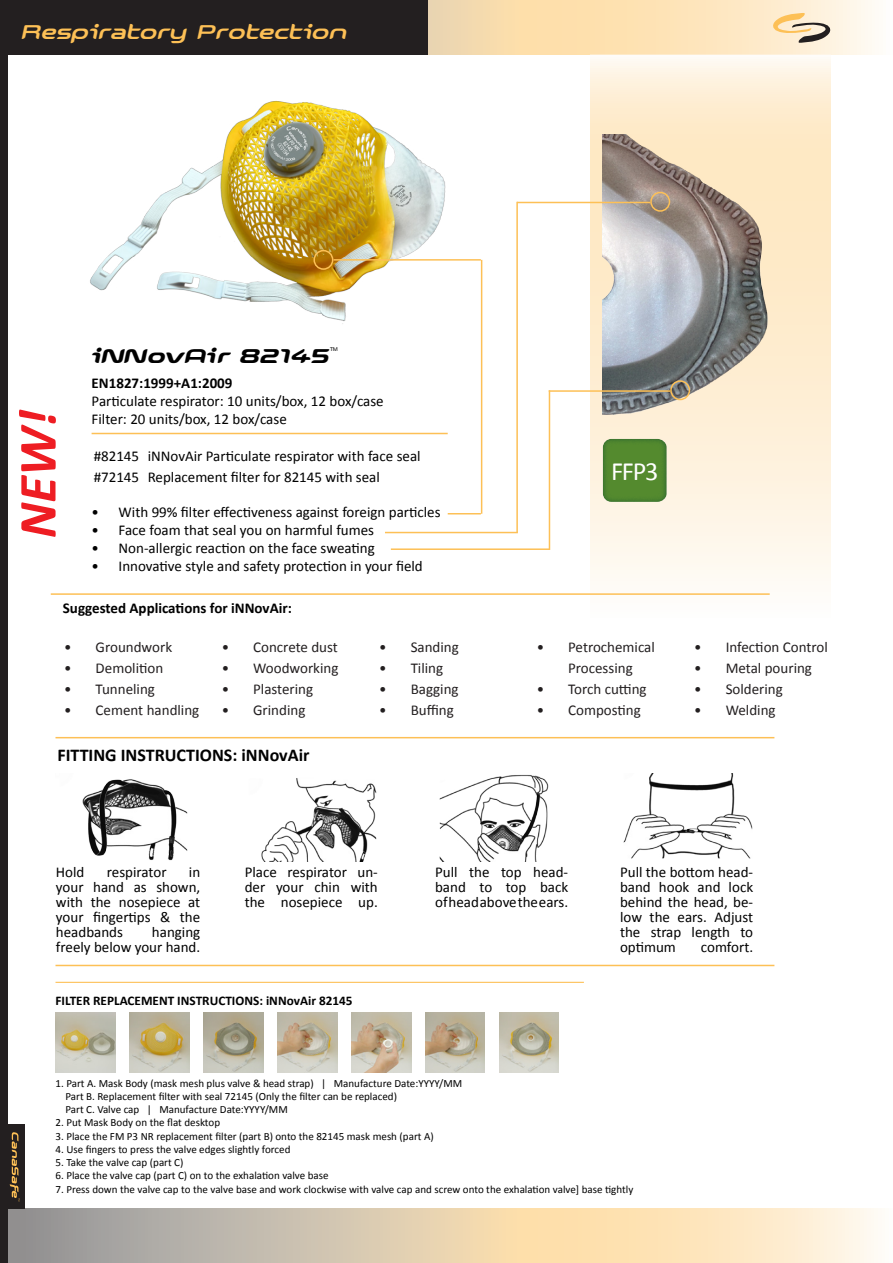
<style>
.page{position:relative;width:893px;height:1263px;background:#fff}
.page>*{position:absolute;margin:0;border:0;box-sizing:border-box;transform-origin:0 0}
.t1{font:italic 700 54px "Calibri";color:#ee1d23}
.t2{font:26.4px "Calibri";color:#fff}
.t3{font:italic 21px "Snowslider";color:#fdc056}
.t4{font:italic 700 21px "Snowslider";color:#000}
.t5{font:700 18px "Calibri";color:#000}
.t6{font:15px/15px "Calibri";color:#000;text-align:justify}
.t7{font:15px/21px "Calibri";color:#231f20}
.t8{font:700 15px "Calibri";color:#000}
.t9{font:700 13.2px "Calibri";color:#000}
.t10{font:10.95px/13.2px "Calibri";color:#000}
.t11{font:6px "Calibri";color:#000}
</style>
<div class="page">
<svg style="left:8px;top:1209px;width:870px;height:54px"></svg>
<svg style="left:427px;top:0;width:448px;height:54px"></svg>
<div style="left:0;top:0;width:427px;height:54px;background:#231f20"></div>
<div style="left:0;top:0;width:8px;height:1263px;background:#231f20"></div>
<svg style="left:771px;top:13px;width:61px;height:30px"></svg>
<div style="left:0;top:1124px;width:25px;height:85px;background:#231f20"></div>
<svg style="left:10px;top:1132px;width:10px;height:69px"></svg>
<svg style="left:591px;top:54px;width:240px;height:527px"></svg>
<img style="left:603px;top:134px;width:216px;height:318px">
<img style="left:90px;top:101px;width:393px;height:245px">
<hr style="left:92px;top:433px;width:356px;height:1px;background:#fdc056">
<div style="left:313px;top:250px;width:20px;height:20px;border:2px solid #fdc056;border-radius:50%"></div>
<hr style="left:333px;top:259px;width:148px;height:2px;background:#fdc056">
<hr style="left:481px;top:260px;width:1px;height:254px;background:#fdc056">
<hr style="left:391px;top:548px;width:158px;height:2px;background:#fdc056">
<hr style="left:517px;top:202px;width:133px;height:1px;background:#fdc056">
<div style="left:650px;top:192px;width:20px;height:20px;border:2px solid #fdc056;border-radius:50%"></div>
<hr style="left:549px;top:390px;width:1px;height:160px;background:#fdc056">
<div style="left:670px;top:380px;width:20px;height:20px;border:2px solid #fdc056;border-radius:50%"></div>
<hr style="left:549px;top:390px;width:121px;height:2px;background:#fdc056">
<hr style="left:448px;top:513px;width:33px;height:1px;background:#fdc056">
<hr style="left:385px;top:532px;width:133px;height:1px;background:#fdc056">
<hr style="left:516px;top:202px;width:2px;height:330px;background:#fdc056">
<div style="left:601px;top:437px;width:66px;height:66px;background:#1a5732;opacity:.75"></div>
<hr style="left:55px;top:737px;width:719px;height:1px;background:#fdc056">
<img style="left:82px;top:779px;width:106px;height:82px">
<img style="left:261px;top:778px;width:116px;height:83px">
<img style="left:439px;top:775px;width:110px;height:86px">
<img style="left:623px;top:773px;width:130px;height:86px">
<hr style="left:55px;top:965px;width:719px;height:1px;background:#fdc056">
<img style="left:55px;top:1012px;width:60px;height:60px">
<img style="left:129px;top:1012px;width:60px;height:60px">
<img style="left:203px;top:1012px;width:60px;height:60px">
<img style="left:277px;top:1012px;width:60px;height:60px">
<img style="left:351px;top:1012px;width:60px;height:60px">
<img style="left:425px;top:1012px;width:60px;height:60px">
<img style="left:499px;top:1012px;width:60px;height:60px">
<hr style="left:55px;top:982px;width:529px;height:1px;background:#fdc056">
<hr style="left:51px;top:593px;width:719px;height:2px;background:#fdc056">
<h3 class="t3" style="left:22px;top:20px;width:326px">Respiratory Protection</h3>
<h1 class="t1" style="left:3px;top:538px;width:130px;rotate:-90deg">NEW!</h1>
<h3 class="t4" style="left:92px;top:343px;width:240px">iNNovAir 82145</h3>
<p class="t11" style="left:330px;top:345px;width:10px">TM</p>
<p class="t8" style="left:92px;top:373px;width:142px">EN1827:1999+A1:2009</p>
<p class="t6" style="left:92px;top:392px;width:294px;line-height:18px">Particulate respirator: 10 units/box, 12 box/case<br>Filter: 20 units/box, 12 box/case</p>
<p class="t6" style="left:94px;top:445px;width:328px;line-height:21px">#82145 iNNovAir Particulate respirator with face seal #72145 Replacement filter for 82145 with seal</p>
<p class="t6" style="left:92px;top:504px;width:350px">• With 99% filter effectiveness against foreign particles</p>
<p class="t6" style="left:92px;top:522px;width:284px">• Face foam that seal you on harmful fumes</p>
<p class="t6" style="left:92px;top:540px;width:285px">• Non-allergic reaction on the face sweating</p>
<p class="t6" style="left:92px;top:558px;width:333px">• Innovative style and safety protection in your field</p>
<p class="t8" style="left:63px;top:599px;width:231px">Suggested Applications for iNNovAir:</p>
<p class="t7" style="left:64px;top:637px;width:110px">• Groundwork</p>
<p class="t7" style="left:64px;top:658px;width:101px">• Demolition</p>
<p class="t7" style="left:64px;top:679px;width:92px">• Tunneling</p>
<p class="t7" style="left:64px;top:700px;width:137px">• Cement handling</p>
<p class="t7" style="left:222px;top:637px;width:118px">• Concrete dust</p>
<p class="t7" style="left:222px;top:658px;width:118px">• Woodworking</p>
<p class="t7" style="left:222px;top:679px;width:93px">• Plastering</p>
<p class="t7" style="left:222px;top:700px;width:85px">• Grinding</p>
<p class="t5" style="left:58px;top:744px;width:253px">FITTING INSTRUCTIONS: iNNovAir</p>
<p class="t7" style="left:379px;top:637px;width:81px">• Sanding</p>
<p class="t7" style="left:379px;top:658px;width:66px">• Tiling</p>
<p class="t7" style="left:379px;top:679px;width:81px">• Bagging</p>
<p class="t7" style="left:379px;top:700px;width:76px">• Buffing</p>
<h2 class="t2" style="left:611px;top:455px;width:49px">FFP3</h2>
<p class="t7" style="left:568px;top:637px;width:88px;text-indent:-31px">• Petrochemical<br>Processing</p>
<p class="t7" style="left:537px;top:679px;width:111px">• Torch cutting</p>
<p class="t7" style="left:537px;top:700px;width:106px">• Composting</p>
<p class="t7" style="left:694px;top:637px;width:135px">• Infection Control</p>
<p class="t7" style="left:694px;top:658px;width:119px">• Metal pouring</p>
<p class="t7" style="left:694px;top:679px;width:90px">• Soldering</p>
<p class="t7" style="left:694px;top:700px;width:83px">• Welding</p>
<p class="t6" style="left:56px;top:865px;width:30px">Hold</p>
<p class="t6" style="left:107px;top:865px;width:61px">respirator</p>
<p class="t6" style="left:56px;top:865px;width:146px;text-indent:133px">in your hand as shown, with the nosepiece at your fingertips &amp; the headbands</p>
<p class="t6" style="left:56px;top:925px;width:146px;text-align:right">hanging<br>freely below your hand.</p>
<p class="t6" style="left:245px;top:865px;width:135px">Place respirator un&shy;der your chin with the nosepiece up.</p>
<p class="t6" style="left:435px;top:865px;width:135px">Pull the top head&shy;band to top back ofheadabovetheears.</p>
<p class="t6" style="left:620px;top:865px;width:135px">Pull the bottom head&shy;band hook and lock behind the head, be&shy;low the ears. Adjust the strap length to optimum</p>
<p class="t6" style="left:701px;top:940px;width:54px">comfort.</p>
<p class="t9" style="left:55px;top:992px;width:299px">FILTER REPLACEMENT INSTRUCTIONS: iNNovAir 82145</p>
<p class="t10" style="left:65px;top:1076px;width:398px;text-indent:-10px">1. Part A. Mask Body (mask mesh plus valve &amp; head strap) | Manufacture Date:YYYY/MM<br>Part B. Replacement filter with seal 72145 (Only the filter can be replaced)<br>Part C. Valve cap | Manufacture Date:YYYY/MM</p>
<p class="t10" style="left:55px;top:1116px;width:166px">2. Put Mask Body on the flat desktop</p>
<p class="t10" style="left:55px;top:1129px;width:380px">3. Place the FM P3 NR replacement filter (part B) onto the 82145 mask mesh (part A)</p>
<p class="t10" style="left:55px;top:1143px;width:237px">4. Use fingers to press the valve edges slightly forced</p>
<p class="t10" style="left:55px;top:1156px;width:130px">5. Take the valve cap (part C)</p>
<p class="t10" style="left:55px;top:1169px;width:275px">6. Place the valve cap (part C) on to the exhalation valve base</p>
<p class="t10" style="left:56px;top:1182px;width:579px">7. Press down the valve cap to the valve base and work clockwise with valve cap and screw onto the exhalation valve] base tightly</p>
</div>
